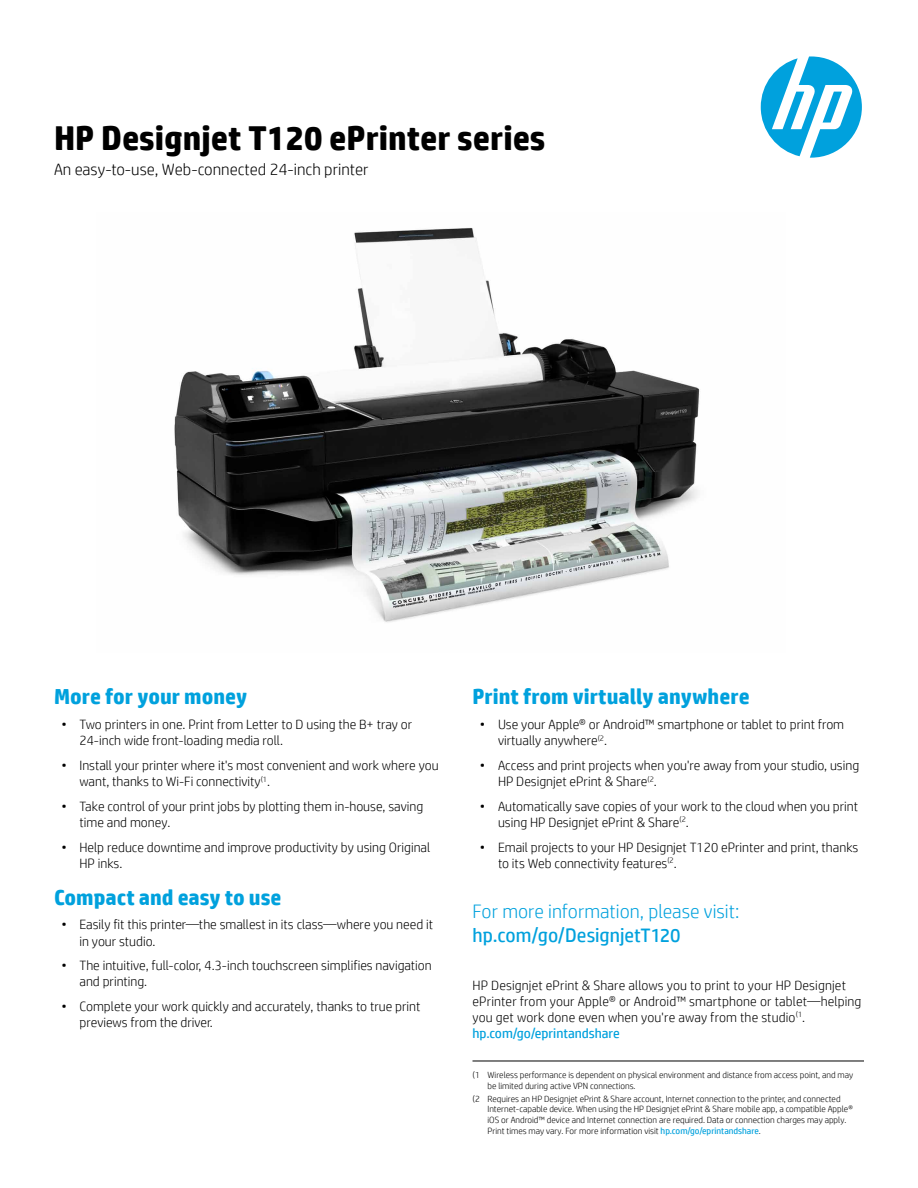
<style>
.page{position:relative;width:918px;height:1188px;background:#fff}
.page>*{position:absolute;margin:0;border:0;box-sizing:border-box;transform-origin:0 0}
.t1{font:700 34.5px "HP Simplified";color:#000}
.t2{font:700 21.75px "HP Simplified";color:#00a1dd}
.t3{font:300 19.5px "HP Simplified";color:#00a1dd}
.t4{font:19.5px "HP Simplified";color:#00a1dd}
.t5{font:300 16.5px "HP Simplified";color:#000}
.t6{font:300 13.5px/16.2px "HP Simplified";color:#000}
.t7{font:300 9px/10.8px "HP Simplified";color:#000}
.s1{font-weight:400;color:#00a1dd}
</style>
<div class="page">
<svg style="left:761px;top:56px;width:101px;height:102px"></svg>
<img style="left:174px;top:228px;width:526px;height:395px">
<hr style="left:472px;top:1061px;width:392px;height:1px;background:#000">
<h1 class="t1" style="left:54px;top:117px;width:493px">HP Designjet T120 ePrinter series</h1>
<p class="t5" style="left:54px;top:160px;width:316px">An easy-to-use, Web-connected 24-inch printer</p>
<h2 class="t2" style="left:54px;top:684px;width:195px">More for your money</h2>
<p class="t6" style="left:80px;top:716px;width:334px;text-indent:-18px">• Two printers in one. Print from Letter to D using the B+ tray or<br>24-inch wide front-loading media roll.</p>
<p class="t6" style="left:80px;top:757px;width:361px;text-indent:-18px">• Install your printer where it's most convenient and work where you want, thanks to Wi-Fi connectivity<sup>(1</sup>.</p>
<p class="t6" style="left:80px;top:798px;width:345px;text-indent:-18px">• Take control of your print jobs by plotting them in-house, saving time and money.</p>
<p class="t6" style="left:80px;top:839px;width:352px;text-indent:-18px">• Help reduce downtime and improve productivity by using Original<br>HP inks.</p>
<h2 class="t2" style="left:54px;top:884px;width:229px">Compact and easy to use</h2>
<p class="t6" style="left:80px;top:916px;width:355px;text-indent:-18px">• Easily fit this printer—the smallest in its class—where you need it in your studio.</p>
<p class="t6" style="left:80px;top:957px;width:354px;text-indent:-18px">• The intuitive, full-color, 4.3-inch touchscreen simplifies navigation and printing.</p>
<p class="t6" style="left:80px;top:998px;width:342px;text-indent:-18px">• Complete your work quickly and accurately, thanks to true print previews from the driver.</p>
<h2 class="t2" style="left:472px;top:684px;width:279px">Print from virtually anywhere</h2>
<p class="t6" style="left:498px;top:716px;width:348px;text-indent:-18px">• Use your Apple® or Android™ smartphone or tablet to print from virtually anywhere<sup>(2</sup>.</p>
<p class="t6" style="left:498px;top:757px;width:363px;text-indent:-18px">• Access and print projects when you're away from your studio, using<br>HP Designjet ePrint &amp; Share<sup>(2</sup>.</p>
<p class="t6" style="left:498px;top:798px;width:362px;text-indent:-18px">• Automatically save copies of your work to the cloud when you print using HP Designjet ePrint &amp; Share<sup>(2</sup>.</p>
<p class="t6" style="left:498px;top:839px;width:362px;text-indent:-18px">• Email projects to your HP Designjet T120 ePrinter and print, thanks to its Web connectivity features<sup>(2</sup>.</p>
<h3 class="t3" style="left:472px;top:900px;width:268px">For more information, please visit:</h3>
<h3 class="t4" style="left:472px;top:924px;width:210px">hp.com/go/DesignjetT120</h3>
<p class="t6" style="left:472px;top:977px;width:390px">HP Designjet ePrint &amp; Share allows you to print to your HP Designjet ePrinter from your Apple® or Android™ smartphone or tablet—helping you get work done even when you're away from the studio<sup>(1</sup>. <span class="s1">hp.com/go/eprintandshare</span></p>
<p class="t7" style="left:488px;top:1069px;width:367px;text-indent:-15px">(1 Wireless performance is dependent on physical environment and distance from access point, and may be limited during active VPN connections.</p>
<p class="t7" style="left:488px;top:1093px;width:367px;text-indent:-15px">(2 Requires an HP Designjet ePrint &amp; Share account, Internet connection to the printer, and connected Internet-capable device. When using the HP Designjet ePrint &amp; Share mobile app, a compatible Apple® iOS or Android™ device and Internet connection are required. Data or connection charges may apply.<br>Print times may vary. For more information visit <span class="s1">hp.com/go/eprintandshare</span>.</p>
</div>
